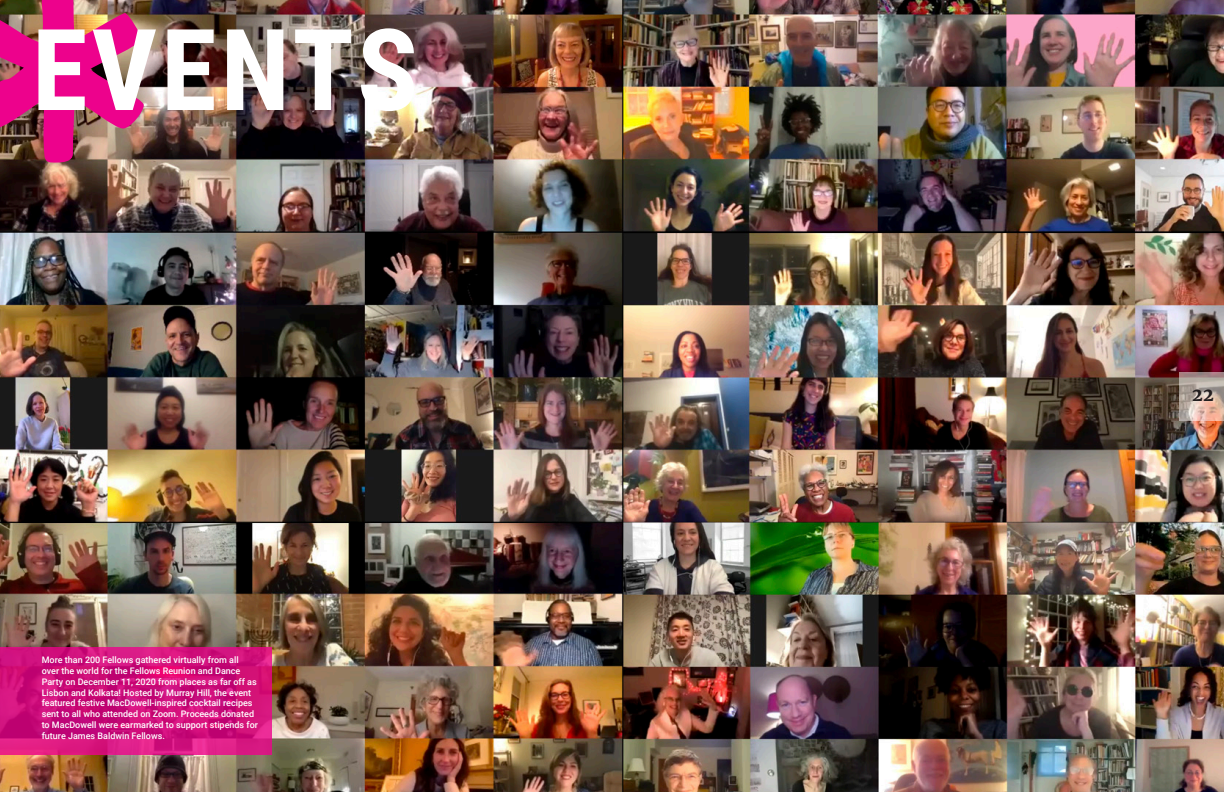
<style>
.page{position:relative;width:1224px;height:792px;background:#fff}
.page>*{position:absolute;margin:0;border:0;box-sizing:border-box;transform-origin:0 0}
.t1{font:700 113.3px "Roboto Condensed";letter-spacing:.035em;color:#fff}
.t2{font:700 18px "Merriweather";color:#231f20}
.t3{font:500 9px/10.8px "Roboto";color:#fff}
</style>
<div class="page">
<img style="left:0;top:0;width:1224px;height:792px">
<svg style="left:0;top:647px;width:271px;height:108px;background:#d00f7b"></svg>
<svg style="left:1179px;top:372px;width:45px;height:48px;background:#c4ada3"></svg>
<img style="left:0;top:0;width:144px;height:163px">
<p class="t1" style="left:32px;top:-10px;width:388px">EVENTS</p>
<p class="t3" style="left:42px;top:654px;width:218px">More than 200 Fellows gathered virtually from all over the world for the Fellows Reunion and Dance Party on December 11, 2020 from places as far off as Lisbon and Kolkata! Hosted by Murray Hill, the event featured festive MacDowell-inspired cocktail recipes sent to all who attended on Zoom. Proceeds donated to MacDowell were earmarked to support stipends for future James Baldwin Fellows.</p>
<p class="t2" style="left:1192px;top:382px;width:23px">22</p>
</div>
